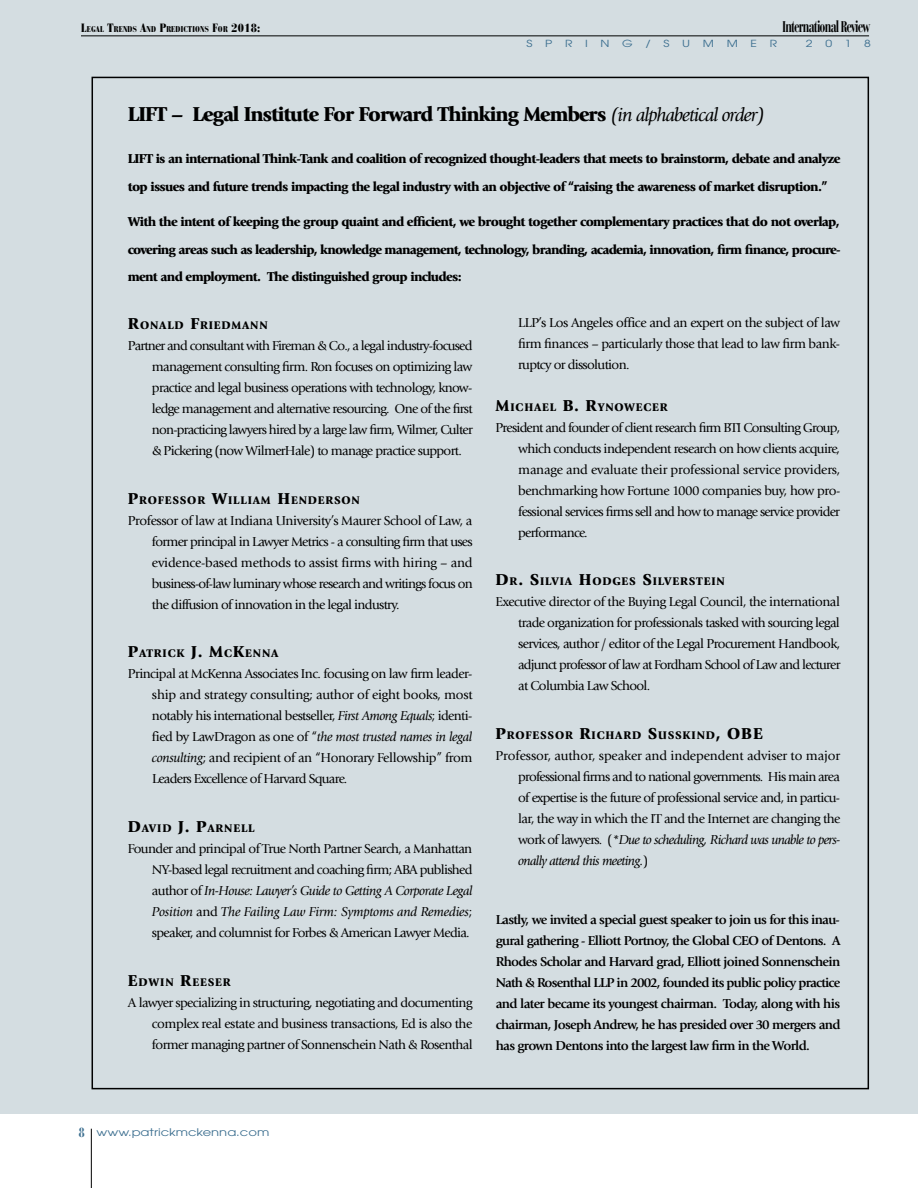
<style>
.page{position:relative;width:918px;height:1188px;background:#fff}
.page>*{position:absolute;margin:0;border:0;box-sizing:border-box;transform-origin:0 0}
.t1{font:900 21px "Giovanni";letter-spacing:-.05em;color:#000}
.t2{font:700 condensed 16.5px "Bauer Bodoni";letter-spacing:-.065em;color:#000;scale:.75 1}
.t3{font:13.5px/21px "Giovanni";letter-spacing:-.05em;color:#000;text-align:justify}
.t4{font:900 13.5px/27.8px "Giovanni";letter-spacing:-.05em;color:#000}
.t5{font:700 13.5px/21px "Giovanni";letter-spacing:-.05em;color:#000;text-align:justify}
.t6{font:900 11.55px "Giovanni";letter-spacing:.07em;color:#000}
.t7{font:10.5px "Avant Garde";color:#3b6e8f;scale:1.25 1}
.t8{font:9.75px "Avant Garde";color:#3b6e8f;scale:1.25 1}
.t9{font:900 condensed 8.4px "Bauer Bodoni";letter-spacing:.03em;color:#000}
.s1{font-size:12px}
.s2{font-size:15.45px}
.s3{font-weight:400;font-style:italic;font-size:19.5px}
.s4{font-size:16.5px}
.s5{font-style:italic}
.s6{font-family:"Bauer Bodoni";font-weight:700;font-stretch:condensed;font-size:13.5px}
</style>
<div class="page">
<hr style="left:91px;top:1129px;width:1px;height:59px;background:#000">
<div style="left:0;top:0;width:918px;height:1114px;background:#d4dde1"></div>
<hr style="left:81px;top:36px;width:788px;height:1px;background:#000">
<p class="t9" style="left:81px;top:24px;width:181px"><span class="s1">L</span>EGAL <span class="s1">T</span>RENDS <span class="s1">A</span>ND <span class="s1">P</span>REDICTIONS <span class="s1">F</span>OR <span class="s1">2018:</span></p>
<p class="t2" style="left:783px;top:16px;width:119px"><span class="s2">I</span>nternational <span class="s2">R</span>eview</p>
<p class="t8" style="left:526px;top:37px;width:6px">S</p>
<p class="t8" style="left:545px;top:37px;width:7px">P</p>
<p class="t8" style="left:565px;top:37px;width:7px">R</p>
<p class="t8" style="left:585px;top:37px;width:4px">I</p>
<p class="t8" style="left:601px;top:37px;width:9px">N</p>
<p class="t8" style="left:622px;top:37px;width:10px">G</p>
<p class="t8" style="left:646px;top:37px;width:6px">/</p>
<p class="t8" style="left:664px;top:37px;width:6px">S</p>
<p class="t8" style="left:682px;top:37px;width:8px">U</p>
<p class="t8" style="left:703px;top:37px;width:10px">M</p>
<p class="t8" style="left:727px;top:37px;width:10px">M</p>
<p class="t8" style="left:751px;top:37px;width:7px">E</p>
<p class="t8" style="left:770px;top:37px;width:7px">R</p>
<p class="t8" style="left:806px;top:37px;width:7px">2</p>
<p class="t8" style="left:825px;top:37px;width:7px">0</p>
<p class="t8" style="left:845px;top:37px;width:7px">1</p>
<p class="t8" style="left:864px;top:37px;width:7px">8</p>
<h1 class="t1" style="left:128px;top:101px;width:639px">LIFT – Legal Institute For Forward Thinking Members <span class="s3">(in alphabetical order)</span></h1>
<p class="t4" style="left:128px;top:145px;width:714px">LIFT is an international Think-Tank and coalition of recognized thought-leaders that meets to brainstorm, debate and analyze top issues and future trends impacting the legal industry with an objective of “raising the awareness of market disruption.”</p>
<p class="t4" style="left:128px;top:207px;width:715px;text-align:justify">With the intent of keeping the group quaint and efficient, we brought together complementary practices that do not overlap, covering areas such as leadership, knowledge management, technology, branding, academia, innovation, firm finance, procure&shy;ment and employment. The distinguished group includes:</p>
<p class="t3" style="left:518px;top:312px;width:324px">LLP’s Los Angeles office and an expert on the subject of law firm finances – particularly those that lead to law firm bank&shy;ruptcy or dissolution.</p>
<p class="t6" style="left:496px;top:400px;width:173px"><span class="s4">M</span>ICHAEL <span class="s4">B. R</span>YNOWECER</p>
<p class="t3" style="left:518px;top:417px;width:324px;text-indent:-23px">President and founder of client research firm BTI Consulting Group, which conducts independent research on how clients acquire, manage and evaluate their professional service providers, benchmarking how Fortune 1000 companies buy, how pro&shy;fessional services firms sell and how to manage service provider performance.</p>
<p class="t6" style="left:496px;top:575px;width:231px"><span class="s4">D</span>R<span class="s4">. S</span>ILVIA <span class="s4">H</span>ODGES <span class="s4">S</span>ILVERSTEIN</p>
<p class="t3" style="left:518px;top:592px;width:324px;text-indent:-23px">Executive director of the Buying Legal Council, the international trade organization for professionals tasked with sourcing legal services, author / editor of the Legal Procurement Handbook, adjunct professor of law at Fordham School of Law and lecturer at Columbia Law School.</p>
<p class="t6" style="left:496px;top:728px;width:268px"><span class="s4">P</span>ROFESSOR <span class="s4">R</span>ICHARD <span class="s4">S</span>USSKIND<span class="s4">, OBE</span></p>
<p class="t3" style="left:518px;top:745px;width:324px;text-indent:-23px">Professor, author, speaker and independent adviser to major professional firms and to national governments. His main area of expertise is the future of professional service and, in particu&shy;lar, the way in which the IT and the Internet are changing the work of lawyers. (<span class="s5">*Due to scheduling, Richard was unable to pers&shy;onally attend this meeting.</span>)</p>
<p class="t6" style="left:128px;top:318px;width:141px"><span class="s4">R</span>ONALD <span class="s4">F</span>RIEDMANN</p>
<p class="t3" style="left:152px;top:335px;width:322px;text-indent:-24px">Partner and consultant with Fireman &amp; Co., a legal industry-focused management consulting firm. Ron focuses on optimizing law practice and legal business operations with technology, know&shy;ledge management and alternative resourcing. One of the first non-practicing lawyers hired by a large law firm, Wilmer, Culter &amp; Pickering (now WilmerHale) to manage practice support.</p>
<p class="t6" style="left:128px;top:493px;width:233px"><span class="s4">P</span>ROFESSOR <span class="s4">W</span>ILLIAM <span class="s4">H</span>ENDERSON</p>
<p class="t3" style="left:152px;top:510px;width:322px;text-indent:-24px">Professor of law at Indiana University’s Maurer School of Law, a former principal in Lawyer Metrics - a consulting firm that uses evidence-based methods to assist firms with hiring – and business-of-law luminary whose research and writings focus on the diffusion of innovation in the legal industry.</p>
<p class="t6" style="left:128px;top:647px;width:152px"><span class="s4">P</span>ATRICK <span class="s4">J. M</span>C<span class="s4">K</span>ENNA</p>
<p class="t3" style="left:152px;top:664px;width:322px;text-indent:-24px">Principal at McKenna Associates Inc. focusing on law firm leader&shy;ship and strategy consulting; author of eight books, most notably his international bestseller, <span class="s5">First Among Equals</span>; identi&shy;fied by LawDragon as one of “<span class="s5">the most trusted names in legal consulting</span>; and recipient of an “Honorary Fellowship” from Leaders Excellence of Harvard Square.</p>
<p class="t6" style="left:128px;top:821px;width:128px"><span class="s4">D</span>AVID <span class="s4">J. P</span>ARNELL</p>
<p class="t3" style="left:152px;top:838px;width:322px;text-indent:-24px">Founder and principal of True North Partner Search, a Manhattan NY-based legal recruitment and coaching firm; ABA published author of <span class="s5">In-House: Lawyer’s Guide to Getting A Corporate Legal Position</span> and <span class="s5">The Failing Law Firm: Symptoms and Remedies</span>; speaker, and columnist for Forbes &amp; American Lawyer Media.</p>
<p class="t6" style="left:128px;top:975px;width:104px"><span class="s4">E</span>DWIN <span class="s4">R</span>EESER</p>
<p class="t3" style="left:152px;top:992px;width:322px;text-indent:-24px">A lawyer specializing in structuring, negotiating and documenting complex real estate and business transactions, Ed is also the former managing partner of Sonnenschein Nath &amp; Rosenthal</p>
<p class="t5" style="left:496px;top:909px;width:346px">Lastly, we invited a special guest speaker to join us for this inau&shy;gural gathering - Elliott Portnoy, the Global CEO of Dentons. A Rhodes Scholar and Harvard grad, Elliott joined Sonnenschein Nath &amp; Rosenthal LLP in 2002, founded its public policy practice and later became its youngest chairman. Today, along with his chairman, Joseph Andrew, he has presided over 30 mergers and has grown Dentons into the largest law firm in the World.</p>
<p class="t7" style="left:78px;top:1126px;width:154px"><span class="s6">8</span> www.patrickmckenna.com</p>
</div>
